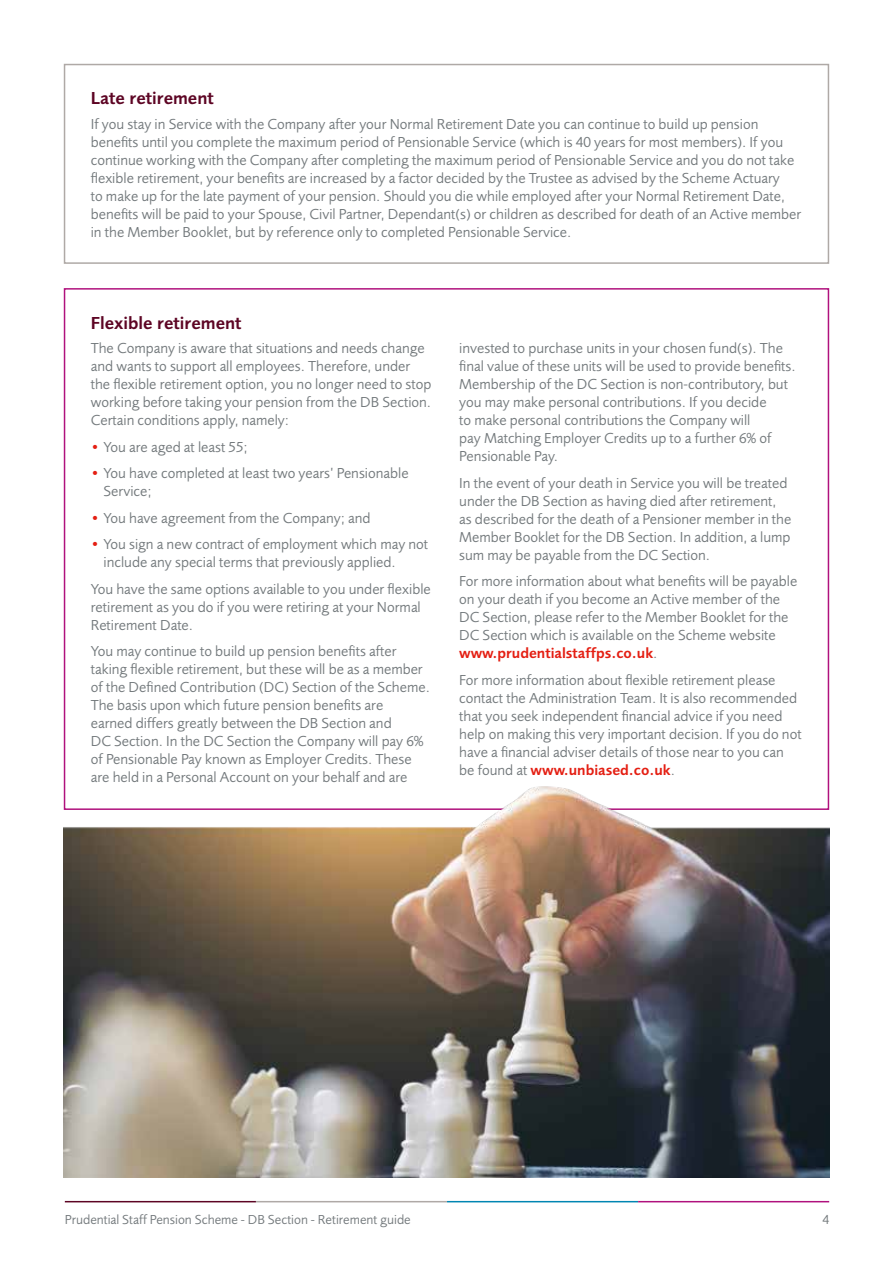
<style>
.page{position:relative;width:893px;height:1263px;background:#fff}
.page>*{position:absolute;margin:0;border:0;box-sizing:border-box;transform-origin:0 0}
.t1{font:600 18px "Pru Sans";color:#5d0524}
.t2{font:15px/18px "Pru Sans";color:#73797c}
.t3{font:13.5px "Pru Sans";color:#73797c}
.s1{font-weight:600;color:#e41f13}
</style>
<div class="page">
<hr style="left:65px;top:1201px;width:191px;height:1px;background:#5d0524">
<hr style="left:447px;top:1201px;width:191px;height:1px;background:#0086b2">
<hr style="left:256px;top:1201px;width:191px;height:1px;background:#afa9a6">
<hr style="left:638px;top:1201px;width:191px;height:1px;background:#b0117d">
<div style="left:64px;top:64px;width:765px;height:200px;border:2px solid #afa9a6"></div>
<img style="left:64px;top:785px;width:765px;height:393px">
<p class="t1" style="left:91px;top:88px;width:125px">Late retirement</p>
<p class="t2" style="left:91px;top:115px;width:712px">If you stay in Service with the Company after your Normal Retirement Date you can continue to build up pension benefits until you complete the maximum period of Pensionable Service (which is 40 years for most members). If you continue working with the Company after completing the maximum period of Pensionable Service and you do not take flexible retirement, your benefits are increased by a factor decided by the Trustee as advised by the Scheme Actuary<br>to make up for the late payment of your pension. Should you die while employed after your Normal Retirement Date, benefits will be paid to your Spouse, Civil Partner, Dependant(s) or children as described for death of an Active member in the Member Booklet, but by reference only to completed Pensionable Service.</p>
<p class="t1" style="left:91px;top:312px;width:152px">Flexible retirement</p>
<p class="t2" style="left:91px;top:339px;width:342px">The Company is aware that situations and needs change and wants to support all employees. Therefore, under the flexible retirement option, you no longer need to stop working before taking your pension from the DB Section.<br>Certain conditions apply, namely:</p>
<p class="t2" style="left:91px;top:438px;width:158px"><span class="s1">•</span> You are aged at least 55;</p>
<p class="t2" style="left:104px;top:464px;width:307px;text-indent:-13px"><span class="s1">•</span> You have completed at least two years’ Pensionable<br>Service;</p>
<p class="t2" style="left:91px;top:509px;width:281px"><span class="s1">•</span> You have agreement from the Company; and</p>
<p class="t2" style="left:104px;top:535px;width:326px;text-indent:-13px"><span class="s1">•</span> You sign a new contract of employment which may not include any special terms that previously applied.</p>
<p class="t2" style="left:91px;top:580px;width:341px">You have the same options available to you under flexible retirement as you do if you were retiring at your Normal<br>Retirement Date.</p>
<p class="t2" style="left:91px;top:642px;width:341px">You may continue to build up pension benefits after taking flexible retirement, but these will be as a member of the Defined Contribution (DC) Section of the Scheme.<br>The basis upon which future pension benefits are<br>earned differs greatly between the DB Section and<br>DC Section. In the DC Section the Company will pay 6% of Pensionable Pay known as Employer Credits. These are held in a Personal Account on your behalf and are</p>
<p class="t2" style="left:459px;top:339px;width:338px">invested to purchase units in your chosen fund(s). The final value of these units will be used to provide benefits.<br>Membership of the DC Section is non-contributory, but you may make personal contributions. If you decide<br>to make personal contributions the Company will<br>pay Matching Employer Credits up to a further 6% of Pensionable Pay.</p>
<p class="t2" style="left:459px;top:474px;width:334px">In the event of your death in Service you will be treated under the DB Section as having died after retirement, as described for the death of a Pensioner member in the Member Booklet for the DB Section. In addition, a lump sum may be payable from the DC Section.</p>
<p class="t2" style="left:459px;top:572px;width:340px">For more information about what benefits will be payable on your death if you become an Active member of the DC Section, please refer to the Member Booklet for the DC Section which is available on the Scheme website <span class="s1">www.prudentialstaffps.co.uk</span>.</p>
<p class="t2" style="left:459px;top:671px;width:344px">For more information about flexible retirement please contact the Administration Team. It is also recommended that you seek independent financial advice if you need help on making this very important decision. If you do not have a financial adviser details of those near to you can be found at <span class="s1">www.unbiased.co.uk</span>.</p>
<p class="t3" style="left:65px;top:1211px;width:347px">Prudential Staff Pension Scheme - DB Section - Retirement guide</p>
<p class="t3" style="left:822px;top:1211px;width:8px">4</p>
</div>
